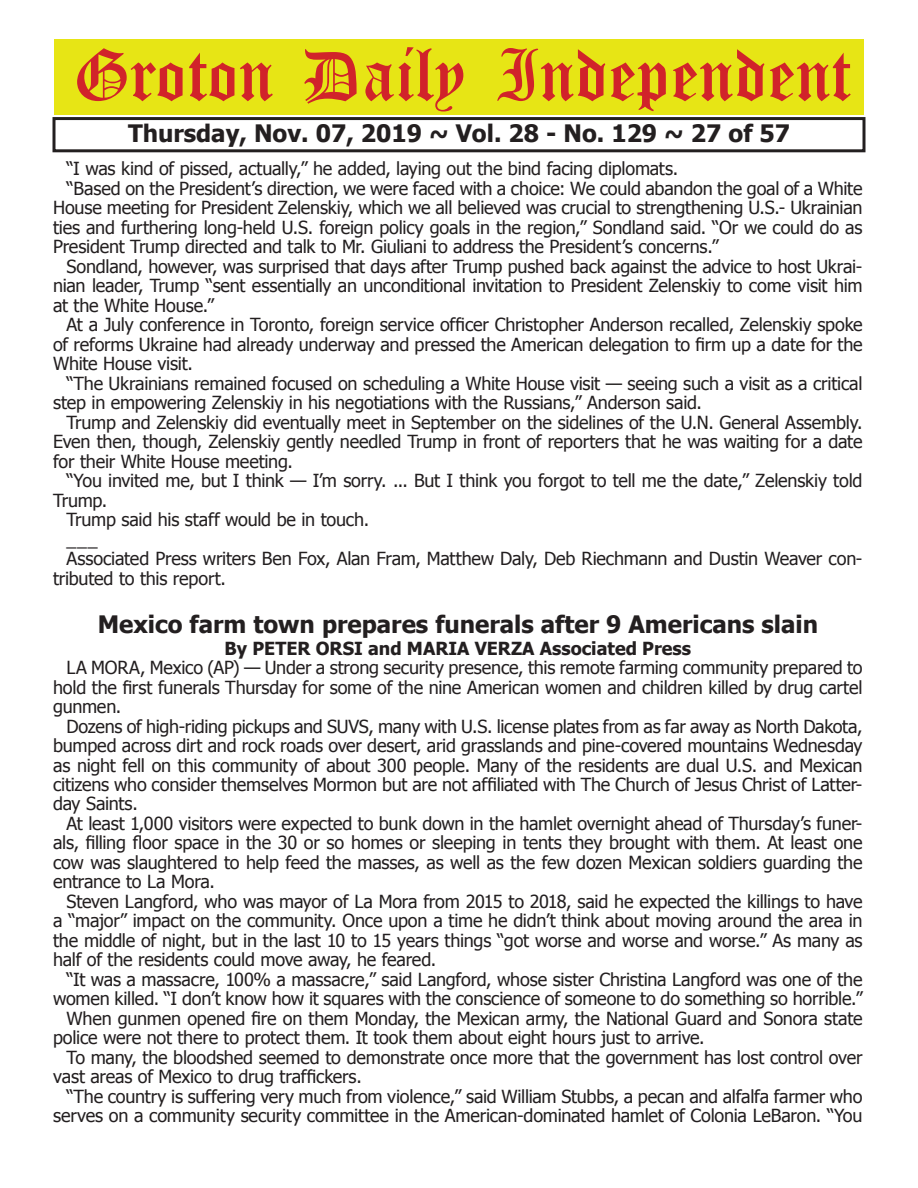
<style>
.page{position:relative;width:918px;height:1188px;background:#fff}
.page>*{position:absolute;margin:0;border:0;box-sizing:border-box;transform-origin:0 0}
.t1{font:54px "Old English Five";color:#d1232a}
.t2{font:700 24px "Tahoma";color:#231f20}
.t3{font:18px/19.5px "Tahoma";letter-spacing:-.01em;color:#231f20;text-align:justify}
.t4{font:700 18px "Tahoma";color:#231f20}
</style>
<div class="page">
<div style="left:52px;top:117px;width:814px;height:35px;border:3px solid #231f20"></div>
<div style="left:54px;top:40px;width:810px;height:75px;background:#e7e515"></div>
<h1 class="t1" style="left:73px;top:50px;width:779px">Groton Daily Independent</h1>
<h2 class="t2" style="left:128px;top:116px;width:664px">Thursday, Nov. 07, 2019 ~ Vol. 28 - No. 129 ~ 27 of 57</h2>
<p class="t3" style="left:67px;top:158px;width:613px">“I was kind of pissed, actually,” he added, laying out the bind facing diplomats.</p>
<p class="t3" style="left:67px;top:178px;width:797px">“Based on the President’s direction, we were faced with a choice: We could abandon the goal of a White</p>
<p class="t3" style="left:53px;top:197px;width:811px">House meeting for President Zelenskiy, which we all believed was crucial to strengthening U.S.- Ukrainian</p>
<p class="t3" style="left:53px;top:217px;width:811px">ties and furthering long-held U.S. foreign policy goals in the region,” Sondland said. “Or we could do as</p>
<p class="t3" style="left:53px;top:236px;width:667px">President Trump directed and talk to Mr. Giuliani to address the President’s concerns.”</p>
<p class="t3" style="left:67px;top:255px;width:797px">Sondland, however, was surprised that days after Trump pushed back against the advice to host Ukrai-</p>
<p class="t3" style="left:53px;top:275px;width:811px">nian leader, Trump “sent essentially an unconditional invitation to President Zelenskiy to come visit him</p>
<p class="t3" style="left:53px;top:294px;width:163px">at the White House.”</p>
<p class="t3" style="left:67px;top:314px;width:797px">At a July conference in Toronto, foreign service officer Christopher Anderson recalled, Zelenskiy spoke</p>
<p class="t3" style="left:53px;top:333px;width:811px">of reforms Ukraine had already underway and pressed the American delegation to firm up a date for the</p>
<p class="t3" style="left:53px;top:353px;width:141px">White House visit.</p>
<p class="t3" style="left:67px;top:372px;width:797px">“The Ukrainians remained focused on scheduling a White House visit — seeing such a visit as a critical</p>
<p class="t3" style="left:53px;top:392px;width:651px">step in empowering Zelenskiy in his negotiations with the Russians,” Anderson said.</p>
<p class="t3" style="left:67px;top:411px;width:797px">Trump and Zelenskiy did eventually meet in September on the sidelines of the U.N. General Assembly.</p>
<p class="t3" style="left:53px;top:431px;width:811px">Even then, though, Zelenskiy gently needled Trump in front of reporters that he was waiting for a date</p>
<p class="t3" style="left:53px;top:450px;width:241px">for their White House meeting.</p>
<p class="t3" style="left:67px;top:470px;width:797px">“You invited me, but I think — I’m sorry. ... But I think you forgot to tell me the date,” Zelenskiy told</p>
<p class="t3" style="left:53px;top:489px;width:56px">Trump.</p>
<p class="t3" style="left:67px;top:509px;width:304px">Trump said his staff would be in touch.</p>
<p class="t3" style="left:67px;top:528px;width:33px">___</p>
<p class="t3" style="left:67px;top:548px;width:797px">Associated Press writers Ben Fox, Alan Fram, Matthew Daly, Deb Riechmann and Dustin Weaver con-</p>
<p class="t3" style="left:53px;top:567px;width:174px">tributed to this report.</p>
<h2 class="t2" style="left:98px;top:607px;width:722px">Mexico farm town prepares funerals after 9 Americans slain</h2>
<p class="t4" style="left:224px;top:635px;width:468px">By PETER ORSI and MARIA VERZA Associated Press</p>
<p class="t3" style="left:53px;top:657px;width:811px;text-indent:14px">LA MORA, Mexico (AP) — Under a strong security presence, this remote farming community prepared to hold the first funerals Thursday for some of the nine American women and children killed by drug cartel gunmen.</p>
<p class="t3" style="left:53px;top:715px;width:811px;text-indent:14px">Dozens of high-riding pickups and SUVS, many with U.S. license plates from as far away as North Dakota, bumped across dirt and rock roads over desert, arid grasslands and pine-covered mountains Wednesday as night fell on this community of about 300 people. Many of the residents are dual U.S. and Mexican citizens who consider themselves Mormon but are not affiliated with The Church of Jesus Christ of Latter&shy;day Saints.</p>
<p class="t3" style="left:53px;top:813px;width:811px;text-indent:14px">At least 1,000 visitors were expected to bunk down in the hamlet overnight ahead of Thursday’s funer&shy;als, filling floor space in the 30 or so homes or sleeping in tents they brought with them. At least one cow was slaughtered to help feed the masses, as well as the few dozen Mexican soldiers guarding the entrance to La Mora.</p>
<p class="t3" style="left:53px;top:891px;width:811px;text-indent:14px">Steven Langford, who was mayor of La Mora from 2015 to 2018, said he expected the killings to have a “major” impact on the community. Once upon a time he didn’t think about moving around the area in the middle of night, but in the last 10 to 15 years things “got worse and worse and worse.” As many as half of the residents could move away, he feared.</p>
<p class="t3" style="left:67px;top:969px;width:797px">“It was a massacre, 100% a massacre,” said Langford, whose sister Christina Langford was one of the</p>
<p class="t3" style="left:53px;top:988px;width:811px">women killed. “I don’t know how it squares with the conscience of someone to do something so horrible.”</p>
<p class="t3" style="left:67px;top:1008px;width:797px">When gunmen opened fire on them Monday, the Mexican army, the National Guard and Sonora state</p>
<p class="t3" style="left:53px;top:1027px;width:653px">police were not there to protect them. It took them about eight hours just to arrive.</p>
<p class="t3" style="left:67px;top:1047px;width:797px">To many, the bloodshed seemed to demonstrate once more that the government has lost control over</p>
<p class="t3" style="left:53px;top:1066px;width:310px">vast areas of Mexico to drug traffickers.</p>
<p class="t3" style="left:67px;top:1086px;width:797px">“The country is suffering very much from violence,” said William Stubbs, a pecan and alfalfa farmer who</p>
<p class="t3" style="left:53px;top:1105px;width:811px">serves on a community security committee in the American-dominated hamlet of Colonia LeBaron. “You</p>
</div>
